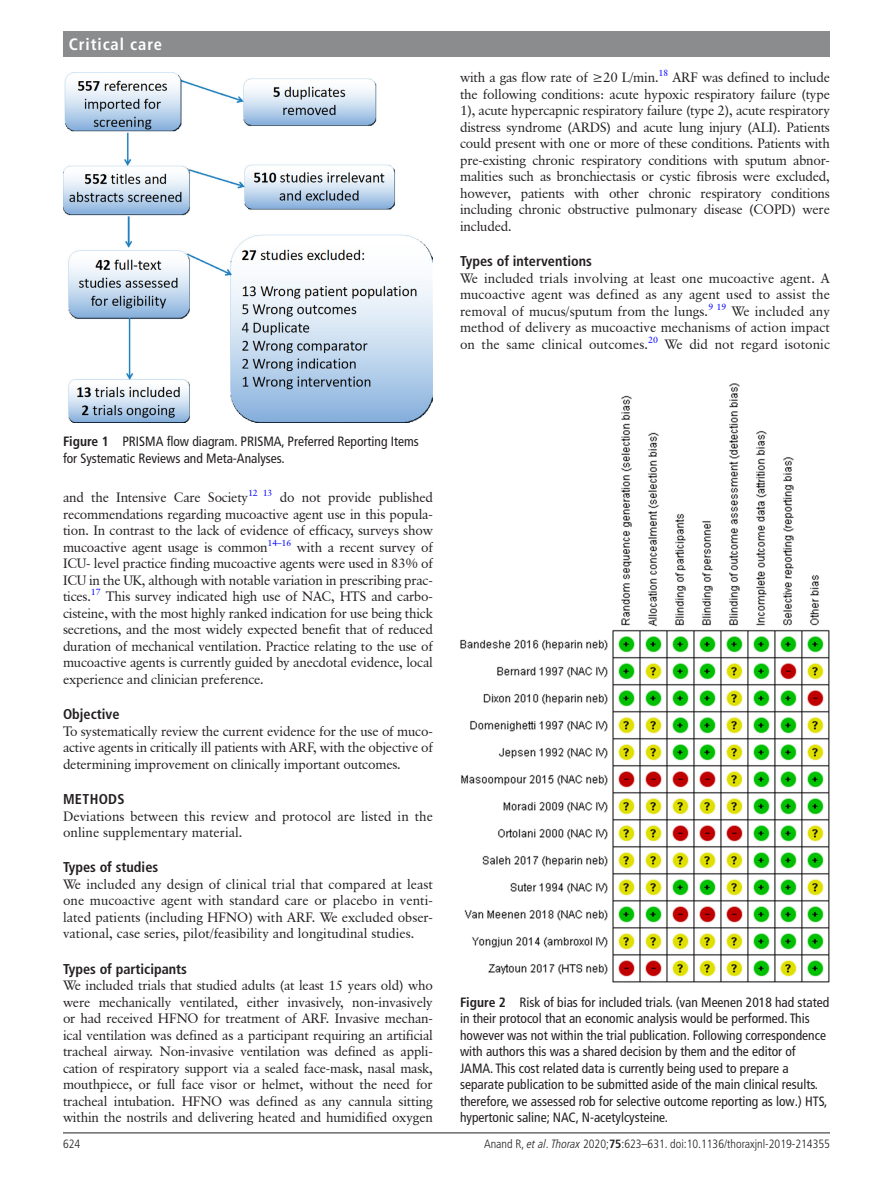
<style>
.page{position:relative;width:893px;height:1191px;background:#fff}
.page>*{position:absolute;margin:0;border:0;box-sizing:border-box;transform-origin:0 0}
.t1{font:700 condensed 16.5px "Frutiger LT Pro";letter-spacing:.055em;color:#fff}
.t2{font:700 condensed 14.25px "Frutiger LT Pro";color:#231f20}
.t3{font:13.5px/16.5px "Classical Garamond BT";letter-spacing:-.015em;color:#231f20;text-align:justify}
.t4{font:condensed 13.5px/16.5px "Frutiger LT Pro";color:#231f20}
.t5{font:300 condensed 12px "Frutiger LT Pro";color:#231f20}
.s1{font-weight:700}
.s2{font-style:italic}
</style>
<div class="page">
<div style="left:63px;top:31px;width:767px;height:25px;background:#8a8c8e"></div>
<img style="left:63px;top:72px;width:370px;height:350px">
<img style="left:460px;top:383px;width:370px;height:599px">
<hr style="left:63px;top:1132px;width:767px;height:1px;background:#231f20">
<p class="t1" style="left:69px;top:34px;width:95px">Critical care</p>
<p class="t3" style="left:460px;top:69px;width:371px">with a gas flow rate of ≥20 L/min.<sup>18</sup> ARF was defined to include the following conditions: acute hypoxic respiratory failure (type 1), acute hypercapnic respiratory failure (type 2), acute respiratory distress syndrome (ARDS) and acute lung injury (ALI). Patients could present with one or more of these conditions. Patients with pre-existing chronic respiratory conditions with sputum abnor&shy;malities such as bronchiectasis or cystic fibrosis were excluded, however, patients with other chronic respiratory conditions including chronic obstructive pulmonary disease (COPD) were included.</p>
<p class="t2" style="left:460px;top:253px;width:133px">Types of interventions</p>
<p class="t3" style="left:460px;top:269px;width:371px">We included trials involving at least one mucoactive agent. A mucoactive agent was defined as any agent used to assist the removal of mucus/sputum from the lungs.<sup>9</sup> <sup>19</sup> We included any method of delivery as mucoactive mechanisms of action impact on the same clinical outcomes.<sup>20</sup> We did not regard isotonic</p>
<p class="t4" style="left:63px;top:433px;width:357px"><span class="s1">Figure 1</span> PRISMA flow diagram. PRISMA, Preferred Reporting Items for Systematic Reviews and Meta-Analyses.</p>
<p class="t3" style="left:63px;top:489px;width:211px">and the Intensive Care Society<sup>12</sup> <sup>13</sup></p>
<p class="t3" style="left:63px;top:489px;width:371px;text-indent:217px">do not provide published recommendations regarding mucoactive agent use in this popula&shy;tion. In contrast to the lack of evidence of efficacy, surveys show mucoactive agent usage is common<sup>14–16</sup> with a recent survey of ICU- level practice finding mucoactive agents were used in 83% of ICU in the UK, although with notable variation in prescribing prac&shy;tices.<sup>17</sup> This survey indicated high use of NAC, HTS and carbo&shy;cisteine, with the most highly ranked indication for use being thick secretions, and the most widely expected benefit that of reduced duration of mechanical ventilation. Practice relating to the use of mucoactive agents is currently guided by anecdotal evidence, local experience and clinician preference.</p>
<p class="t2" style="left:63px;top:706px;width:58px">Objective</p>
<p class="t3" style="left:63px;top:722px;width:371px">To systematically review the current evidence for the use of muco&shy;active agents in critically ill patients with ARF, with the objective of determining improvement on clinically important outcomes.</p>
<p class="t2" style="left:63px;top:790px;width:63px">Methods</p>
<p class="t3" style="left:63px;top:807px;width:371px">Deviations between this review and protocol are listed in the online supplementary material.</p>
<p class="t2" style="left:63px;top:859px;width:97px">Types of studies</p>
<p class="t3" style="left:63px;top:875px;width:371px">We included any design of clinical trial that compared at least one mucoactive agent with standard care or placebo in venti&shy;lated patients (including HFNO) with ARF. We excluded obser&shy;vational, case series, pilot/feasibility and longitudinal studies.</p>
<p class="t2" style="left:63px;top:960px;width:126px">Types of participants</p>
<p class="t3" style="left:63px;top:977px;width:371px">We included trials that studied adults (at least 15 years old) who were mechanically ventilated, either invasively, non-invasively or had received HFNO for treatment of ARF. Invasive mechan&shy;ical ventilation was defined as a participant requiring an artificial tracheal airway. Non-invasive ventilation was defined as appli&shy;cation of respiratory support via a sealed face-mask, nasal mask, mouthpiece, or full face visor or helmet, without the need for tracheal intubation. HFNO was defined as any cannula sitting within the nostrils and delivering heated and humidified oxygen</p>
<p class="t4" style="left:460px;top:993px;width:371px"><span class="s1">Figure 2</span> Risk of bias for included trials. (van Meenen 2018 had stated in their protocol that an economic analysis would be performed. This however was not within the trial publication. Following correspondence with authors this was a shared decision by them and the editor of JAMA. This cost related data is currently being used to prepare a separate publication to be submitted aside of the main clinical results. therefore, we assessed rob for selective outcome reporting as low.) HTS, hypertonic saline; NAC, N-acetylcysteine.</p>
<p class="t5" style="left:63px;top:1136px;width:19px">624</p>
<p class="t5" style="left:484px;top:1136px;width:347px">Anand R, <span class="s2">et al</span>. <span class="s2">Thorax</span> 2020;<span class="s1">75</span>:623–631. doi:10.1136/thoraxjnl-2019-214355</p>
</div>
